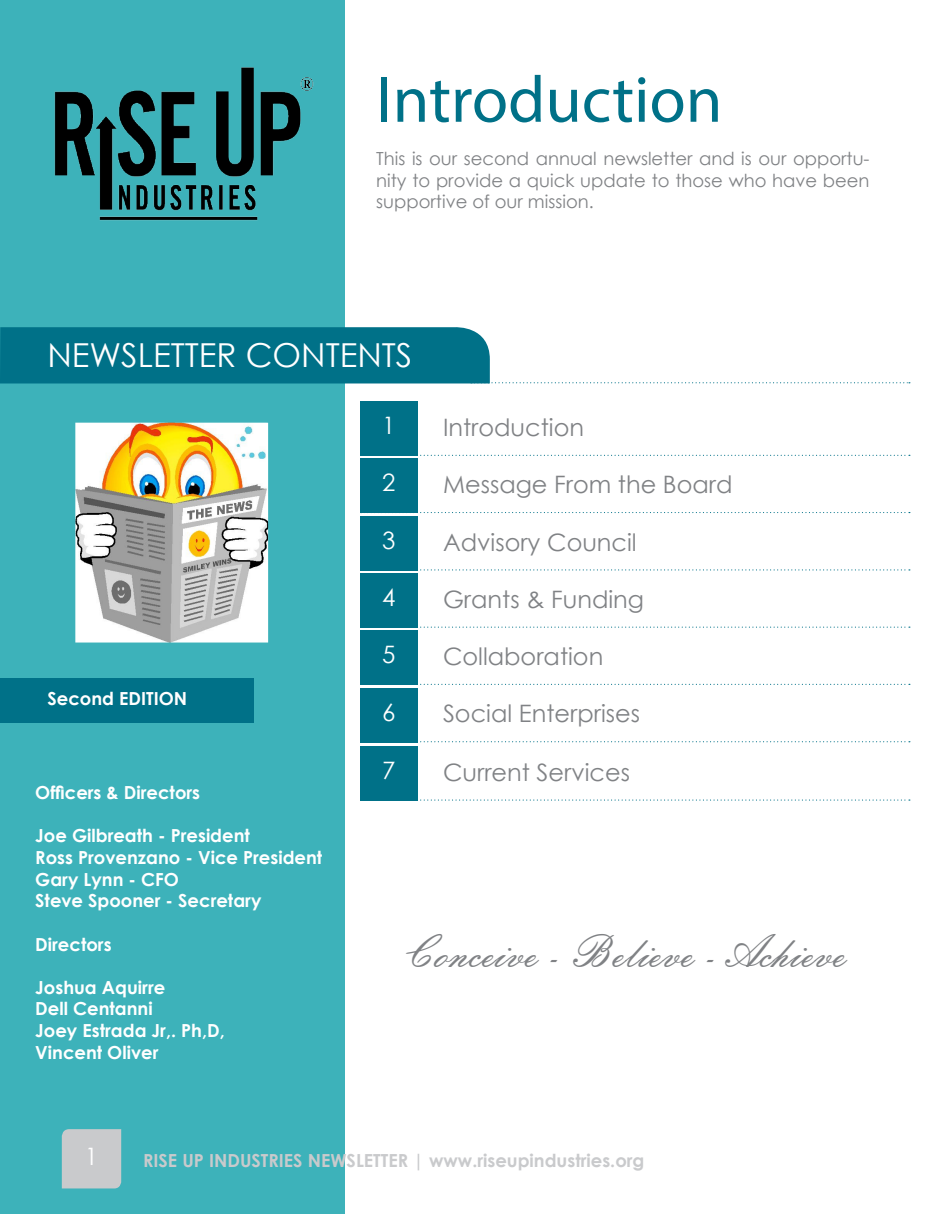
<style>
.page{position:relative;width:944px;height:1214px;background:#fff}
.page>*{position:absolute;margin:0;border:0;box-sizing:border-box;transform-origin:0 0}
.t1{font:66px "Myriad Pro";color:#007188}
.t2{font:45px "Embassy BT";color:#808285}
.t3{font:33px "Century Gothic";color:#fff}
.t4{font:24px "Century Gothic";color:#808285}
.t5{font:24px "Century Gothic";color:#fff}
.t6{font:700 18px "Century Gothic";color:#fff}
.t7{font:18px/21.6px "Century Gothic";color:#808285;text-align:justify}
.t8{font:700 18px "Century Gothic";color:#c9cacc}
</style>
<div class="page">
<div style="left:0;top:0;width:344px;height:1214px;background:#3db2ba"></div>
<div style="left:0;top:678px;width:254px;height:44px;background:#007188"></div>
<div style="left:360px;top:458px;width:57px;height:55px;background:#007188"></div>
<svg style="left:417px;top:512px;width:492px;height:1px"></svg>
<div style="left:360px;top:516px;width:57px;height:54px;background:#007188"></div>
<svg style="left:417px;top:569px;width:492px;height:1px"></svg>
<div style="left:360px;top:573px;width:57px;height:55px;background:#007188"></div>
<svg style="left:417px;top:626px;width:492px;height:1px"></svg>
<div style="left:360px;top:630px;width:57px;height:55px;background:#007188"></div>
<svg style="left:417px;top:684px;width:492px;height:1px"></svg>
<div style="left:360px;top:687px;width:57px;height:55px;background:#007188"></div>
<svg style="left:417px;top:741px;width:492px;height:1px"></svg>
<div style="left:360px;top:401px;width:57px;height:55px;background:#007188"></div>
<svg style="left:417px;top:455px;width:492px;height:1px"></svg>
<div style="left:360px;top:745px;width:57px;height:55px;background:#007188"></div>
<svg style="left:417px;top:799px;width:492px;height:1px"></svg>
<svg style="left:0;top:326px;width:909px;height:57px"></svg>
<img style="left:54px;top:67px;width:260px;height:154px">
<img style="left:75px;top:422px;width:193px;height:220px">
<div style="left:62px;top:1129px;width:59px;height:59px;background:#c9cacc"></div>
<p class="t1" style="left:376px;top:59px;width:347px">Introduction</p>
<p class="t7" style="left:376px;top:147px;width:495px">This is our second annual newsletter and is our opportu&shy;nity to provide a quick update to those who have been supportive of our mission.</p>
<p class="t3" style="left:47px;top:332px;width:366px">NEWSLETTER CONTENTS</p>
<p class="t5" style="left:382px;top:408px;width:15px">1</p>
<p class="t4" style="left:443px;top:410px;width:142px">Introduction</p>
<p class="t5" style="left:382px;top:466px;width:15px">2</p>
<p class="t4" style="left:443px;top:468px;width:291px">Message From the Board</p>
<p class="t5" style="left:382px;top:523px;width:15px">3</p>
<p class="t4" style="left:443px;top:525px;width:195px">Advisory Council</p>
<p class="t5" style="left:382px;top:580px;width:15px">4</p>
<p class="t4" style="left:443px;top:582px;width:202px">Grants &amp; Funding</p>
<p class="t5" style="left:382px;top:638px;width:15px">5</p>
<p class="t4" style="left:443px;top:639px;width:162px">Collaboration</p>
<p class="t6" style="left:47px;top:685px;width:141px">Second EDITION</p>
<p class="t5" style="left:382px;top:695px;width:15px">6</p>
<p class="t4" style="left:443px;top:697px;width:198px">Social Enterprises</p>
<p class="t5" style="left:382px;top:753px;width:15px">7</p>
<p class="t4" style="left:443px;top:755px;width:188px">Current Services</p>
<p class="t6" style="left:35px;top:779px;width:166px">Officers &amp; Directors</p>
<p class="t6" style="left:35px;top:822px;width:216px">Joe Gilbreath - President</p>
<p class="t6" style="left:35px;top:844px;width:288px">Ross Provenzano - Vice President</p>
<p class="t6" style="left:35px;top:865px;width:145px">Gary Lynn - CFO</p>
<p class="t6" style="left:35px;top:887px;width:228px">Steve Spooner - Secretary</p>
<p class="t6" style="left:35px;top:930px;width:78px">Directors</p>
<p class="t6" style="left:35px;top:973px;width:131px">Joshua Aquirre</p>
<p class="t6" style="left:35px;top:995px;width:119px">Dell Centanni</p>
<p class="t6" style="left:35px;top:1016px;width:191px">Joey Estrada Jr,. Ph,D,</p>
<p class="t6" style="left:35px;top:1038px;width:125px">Vincent Oliver</p>
<p class="t2" style="left:403px;top:924px;width:444px">Conceive - Believe - Achieve</p>
<p class="t5" style="left:85px;top:1139px;width:15px">1</p>
<p class="t8" style="left:143px;top:1147px;width:503px">RISE UP INDUSTRIES NEWSLETTER | www.riseupindustries.org</p>
</div>
